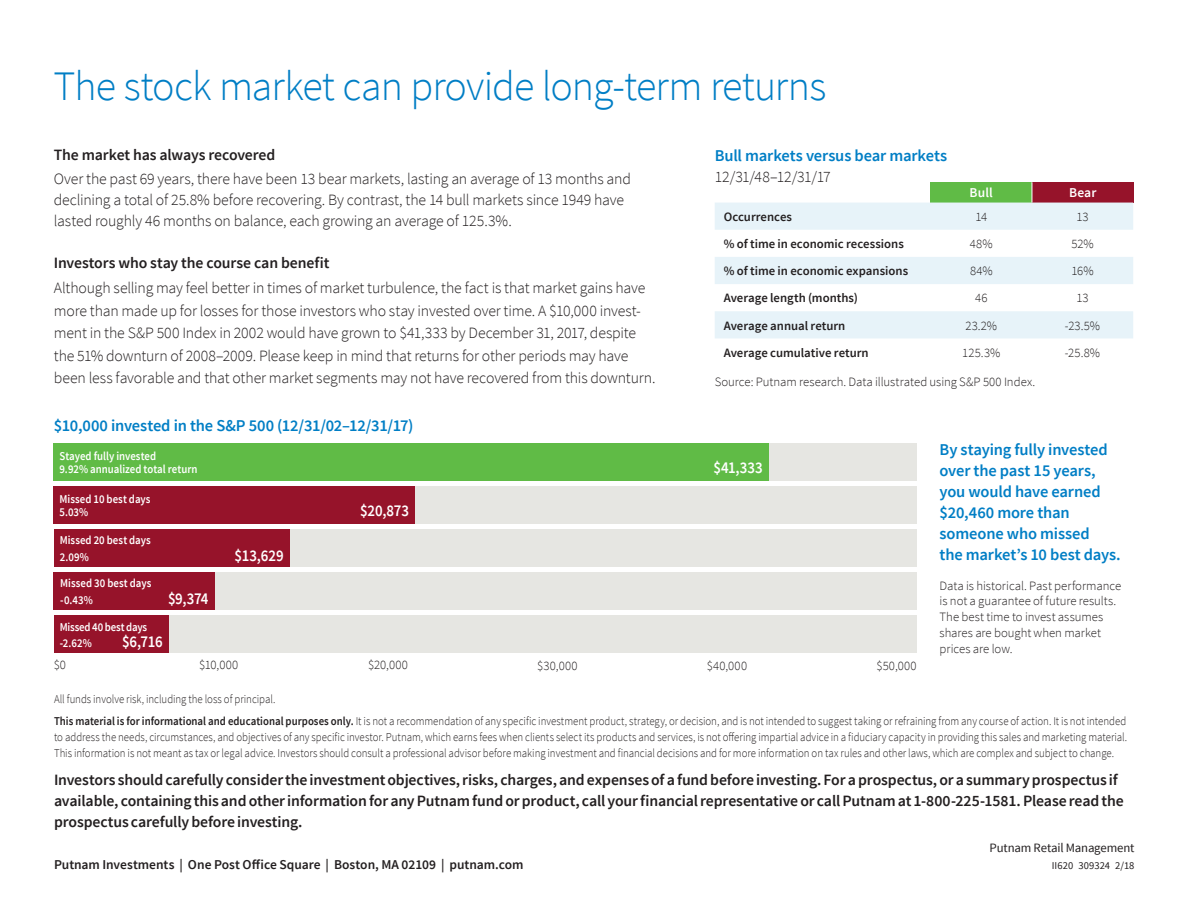
<style>
.page{position:relative;width:1188px;height:918px;background:#fff}
.page>*{position:absolute;margin:0;border:0;box-sizing:border-box;transform-origin:0 0}
.Headline{font:300 42px "Source Sans Pro";letter-spacing:-.025em;color:#007ec5}
.Chart_Head_1{font:600 16.5px/21px "Source Sans Pro";letter-spacing:-.01em;color:#007ec5}
.Bar_semibold_text{font:600 16.5px "Source Sans Pro";letter-spacing:-.015em;color:#fff;scale:.9 1}
.Body{font:300 15.75px/22.5px "Source Sans Pro";letter-spacing:-.01em;color:#231f20}
.Subhead_2{font:600 15.75px/21px "Source Sans Pro";letter-spacing:-.01em;color:#231f20}
.Source_address{font:600 13.5px "Source Sans Pro";letter-spacing:-.005em;color:#231f20}
.t1{font:600 13.5px "Source Sans Pro";color:#fff}
.Footnote{font:300 12.75px/15.8px "Source Sans Pro";color:#231f20}
.Table_text{font:600 12.75px "Source Sans Pro";color:#231f20}
.Table_text-2{font:300 12.75px "Source Sans Pro";letter-spacing:.015em;color:#231f20}
.t2{font:12.75px "Source Sans Pro";letter-spacing:-.015em;color:#231f20}
.Disclosure_small{font:300 12px/15.8px "Source Sans Pro";color:#231f20;text-align:justify;scale:.9 1}
.Bar_semibold_text-2{font:600 12px/16.5px "Source Sans Pro";color:#fff;scale:.9 1}
.Back_Cover_Job{font:10.5px "Source Sans Pro";letter-spacing:.005em;color:#231f20}
.s1{font-weight:600}
</style>
<div class="page">
<div style="left:931px;top:182px;width:101px;height:21px;background:#60bb46"></div>
<div style="left:1032px;top:182px;width:101px;height:21px;background:#96132a"></div>
<svg style="left:715px;top:203px;width:418px;height:135px;fill:#e7f3f9"></svg>
<svg style="left:1032px;top:182px;width:1px;height:21px"></svg>
<div style="left:65px;top:615px;width:852px;height:38px;background:#e6e6e2"></div>
<div style="left:65px;top:572px;width:852px;height:38px;background:#e6e6e2"></div>
<div style="left:65px;top:529px;width:852px;height:38px;background:#e6e6e2"></div>
<div style="left:65px;top:486px;width:852px;height:37px;background:#e6e6e2"></div>
<div style="left:65px;top:443px;width:852px;height:37px;background:#e6e6e2"></div>
<div style="left:54px;top:443px;width:715px;height:38px;background:#60bb46"></div>
<div style="left:54px;top:529px;width:236px;height:38px;background:#96132a"></div>
<div style="left:54px;top:486px;width:361px;height:38px;background:#96132a"></div>
<div style="left:54px;top:572px;width:161px;height:38px;background:#96132a"></div>
<div style="left:54px;top:616px;width:115px;height:37px;background:#96132a"></div>
<p class="Headline" style="left:54px;top:61px;width:774px">The stock market can provide long-term returns</p>
<p class="Subhead_2" style="left:54px;top:145px;width:223px">The market has always recovered</p>
<p class="Body" style="left:54px;top:169px;width:579px;line-height:21px">Over the past 69 years, there have been 13 bear markets, lasting an average of 13 months and declining a total of 25.8% before recovering. By contrast, the 14 bull markets since 1949 have lasted roughly 46 months on balance, each growing an average of 125.3%.</p>
<p class="Subhead_2" style="left:54px;top:252px;width:277px">Investors who stay the course can benefit</p>
<p class="Body" style="left:54px;top:277px;width:603px">Although selling may feel better in times of market turbulence, the fact is that market gains have more than made up for losses for those investors who stay invested over time. A $10,000 invest&shy;ment in the S&amp;P 500 Index in 2002 would have grown to $41,333 by December 31, 2017, despite the 51% downturn of 2008–2009. Please keep in mind that returns for other periods may have been less favorable and that other market segments may not have recovered from this downturn.</p>
<p class="Chart_Head_1" style="left:54px;top:416px;width:361px">$10,000 invested in the S&amp;P 500 (12/31/02–12/31/17)</p>
<p class="Chart_Head_1" style="left:715px;top:146px;width:234px">Bull markets versus bear markets</p>
<p class="Body" style="left:715px;top:166px;width:118px">12/31/48–12/31/17</p>
<p class="t1" style="left:970px;top:184px;width:25px">Bull</p>
<p class="t1" style="left:1069px;top:184px;width:29px">Bear</p>
<p class="Table_text" style="left:724px;top:209px;width:70px">Occurrences</p>
<p class="Table_text-2" style="left:976px;top:209px;width:13px">14</p>
<p class="Table_text-2" style="left:1076px;top:209px;width:14px">13</p>
<p class="Table_text" style="left:724px;top:236px;width:182px">% of time in economic recessions</p>
<p class="Table_text-2" style="left:970px;top:236px;width:24px">48%</p>
<p class="Table_text-2" style="left:1071px;top:236px;width:24px">52%</p>
<p class="Table_text" style="left:724px;top:263px;width:186px">% of time in economic expansions</p>
<p class="Table_text-2" style="left:970px;top:263px;width:24px">84%</p>
<p class="Table_text-2" style="left:1072px;top:263px;width:24px">16%</p>
<p class="Table_text" style="left:724px;top:290px;width:136px">Average length (months)</p>
<p class="Table_text-2" style="left:975px;top:291px;width:14px">46</p>
<p class="Table_text-2" style="left:1076px;top:291px;width:14px">13</p>
<p class="Table_text" style="left:724px;top:317px;width:123px">Average annual return</p>
<p class="Table_text-2" style="left:965px;top:318px;width:33px">23.2%</p>
<p class="Table_text-2" style="left:1065px;top:318px;width:37px">-23.5%</p>
<p class="Table_text" style="left:724px;top:345px;width:147px">Average cumulative return</p>
<p class="Table_text-2" style="left:962px;top:345px;width:40px">125.3%</p>
<p class="Table_text-2" style="left:1065px;top:345px;width:37px">-25.8%</p>
<p class="Footnote" style="left:715px;top:374px;width:322px">Source: Putnam research. Data illustrated using S&amp;P 500 Index.</p>
<p class="Bar_semibold_text-2" style="left:60px;top:449px;width:155px;line-height:13.5px">Stayed fully invested<br>9.92% annualized total return</p>
<p class="Bar_semibold_text" style="left:713px;top:457px;width:56px">$41,333</p>
<p class="Bar_semibold_text-2" style="left:60px;top:492px;width:103px;line-height:13.5px">Missed 10 best days<br>5.03%</p>
<p class="Bar_semibold_text" style="left:360px;top:500px;width:56px">$20,873</p>
<p class="Bar_semibold_text-2" style="left:60px;top:532px;width:103px">Missed 20 best days<br>2.09%</p>
<p class="Bar_semibold_text-2" style="left:60px;top:576px;width:103px">Missed 30 best days -0.43%</p>
<p class="Bar_semibold_text" style="left:168px;top:588px;width:47px">$9,374</p>
<p class="Bar_semibold_text-2" style="left:60px;top:619px;width:99px">Missed 40 best days -2.62%</p>
<p class="Bar_semibold_text" style="left:122px;top:631px;width:46px">$6,716</p>
<p class="Bar_semibold_text" style="left:235px;top:545px;width:56px">$13,629</p>
<p class="Footnote" style="left:54px;top:657px;width:14px">$0</p>
<p class="Footnote" style="left:199px;top:657px;width:41px">$10,000</p>
<p class="Footnote" style="left:368px;top:657px;width:41px">$20,000</p>
<p class="Footnote" style="left:537px;top:658px;width:42px">$30,000</p>
<p class="Footnote" style="left:707px;top:658px;width:42px">$40,000</p>
<p class="Footnote" style="left:876px;top:658px;width:42px">$50,000</p>
<p class="Chart_Head_1" style="left:940px;top:440px;width:183px">By staying fully invested over the past 15 years, you would have earned $20,460 more than someone who missed<br>the market’s 10 best days.</p>
<p class="Footnote" style="left:940px;top:578px;width:183px">Data is historical. Past performance is not a guarantee of future results.<br>The best time to invest assumes shares are bought when market prices are low.</p>
<p class="Disclosure_small" style="left:54px;top:691px;width:248px">All funds involve risk, including the loss of principal.</p>
<p class="Disclosure_small" style="left:54px;top:713px;width:1194px"><span class="s1">This material is for informational and educational purposes only.</span> It is not a recommendation of any specific investment product, strategy, or decision, and is not intended to suggest taking or refraining from any course of action. It is not intended to address the needs, circumstances, and objectives of any specific investor. Putnam, which earns fees when clients select its products and services, is not offering impartial advice in a fiduciary capacity in providing this sales and marketing material.<br>This information is not meant as tax or legal advice. Investors should consult a professional advisor before making investment and financial decisions and for more information on tax rules and other laws, which are complex and subject to change.</p>
<p class="Subhead_2" style="left:54px;top:769px;width:1071px">Investors should carefully consider the investment objectives, risks, charges, and expenses of a fund before investing. For a prospectus, or a summary prospectus if available, containing this and other information for any Putnam fund or product, call your financial representative or call Putnam at 1-800-225-1581. Please read the prospectus carefully before investing.</p>
<p class="t2" style="left:990px;top:839px;width:146px">Putnam Retail Management</p>
<p class="Source_address" style="left:54px;top:856px;width:471px">Putnam Investments | One Post Office Square | Boston, MA 02109 | putnam.com</p>
<p class="Back_Cover_Job" style="left:1052px;top:859px;width:84px">II620 309324 2/18</p>
</div>
